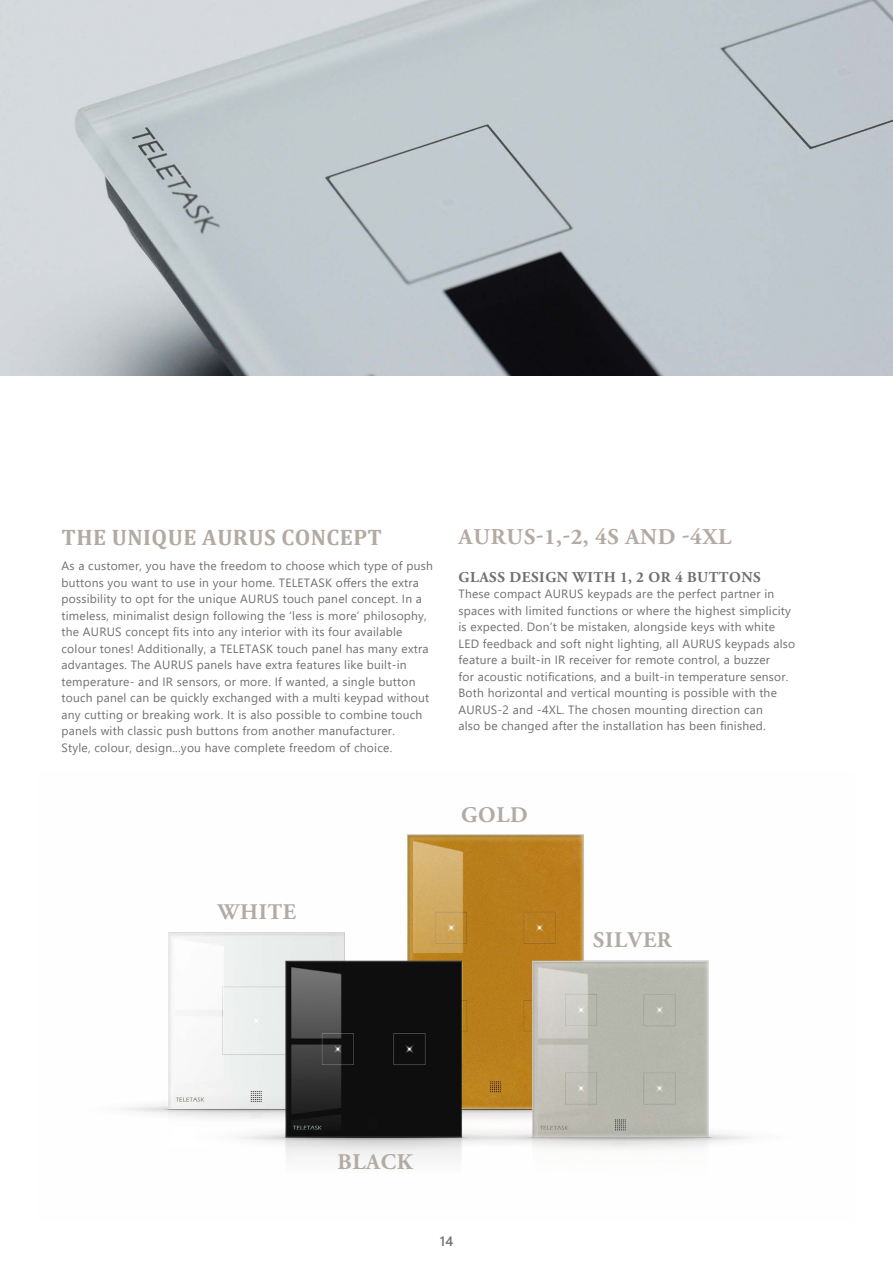
<style>
.page{position:relative;width:893px;height:1263px;background:#fff}
.page>*{position:absolute;margin:0;border:0;box-sizing:border-box;transform-origin:0 0}
.t1{font:700 22.5px "Cambria";letter-spacing:.02em;color:#b3aaa3}
.t2{font:700 22.5px "Adobe Garamond Pro";letter-spacing:.035em;color:#b3aaa3}
.t3{font:700 22.35px "Adobe Garamond Pro";letter-spacing:.035em;color:#b3aaa3}
.t4{font:700 15px "Adobe Garamond Pro";letter-spacing:.035em;color:#70706f}
.t5{font:600 13.5px "Segoe UI";color:#70706f}
.t6{font:12px/16.5px "Segoe UI";letter-spacing:.02em;color:#70706f}
</style>
<div class="page">
<img style="left:0;top:0;width:893px;height:376px">
<img style="left:124px;top:834px;width:628px;height:325px">
<h1 class="t1" style="left:62px;top:521px;width:322px">THE UNIQUE AURUS CONCEPT</h1>
<p class="t6" style="left:62px;top:556px;width:373px">As a customer, you have the freedom to choose which type of push buttons you want to use in your home. TELETASK offers the extra possibility to opt for the unique AURUS touch panel concept. In a timeless, minimalist design following the ‘less is more’ philosophy, the AURUS concept fits into any interior with its four available colour tones! Additionally, a TELETASK touch panel has many extra advantages. The AURUS panels have extra features like built-in temperature- and IR sensors, or more. If wanted, a single button touch panel can be quickly exchanged with a multi keypad without any cutting or breaking work. It is also possible to combine touch panels with classic push buttons from another manufacturer.<br>Style, colour, design...you have complete freedom of choice.</p>
<h1 class="t2" style="left:459px;top:524px;width:274px">AURUS-1,-2, 4S AND -4XL</h1>
<p class="t4" style="left:459px;top:568px;width:304px">GLASS DESIGN WITH 1, 2 OR 4 BUTTONS</p>
<p class="t6" style="left:458px;top:584px;width:338px">These compact AURUS keypads are the perfect partner in spaces with limited functions or where the highest simplicity is expected. Don’t be mistaken, alongside keys with white LED feedback and soft night lighting, all AURUS keypads also feature a built-in IR receiver for remote control, a buzzer<br>for acoustic notifications, and a built-in temperature sensor.<br>Both horizontal and vertical mounting is possible with the AURUS-2 and -4XL. The chosen mounting direction can<br>also be changed after the installation has been finished.</p>
<h2 class="t3" style="left:461px;top:802px;width:68px">GOLD</h2>
<h2 class="t3" style="left:218px;top:898px;width:80px">WHITE</h2>
<h2 class="t3" style="left:593px;top:927px;width:80px">SILVER</h2>
<h2 class="t3" style="left:337px;top:1148px;width:77px">BLACK</h2>
<p class="t5" style="left:440px;top:1228px;width:15px">14</p>
</div>
